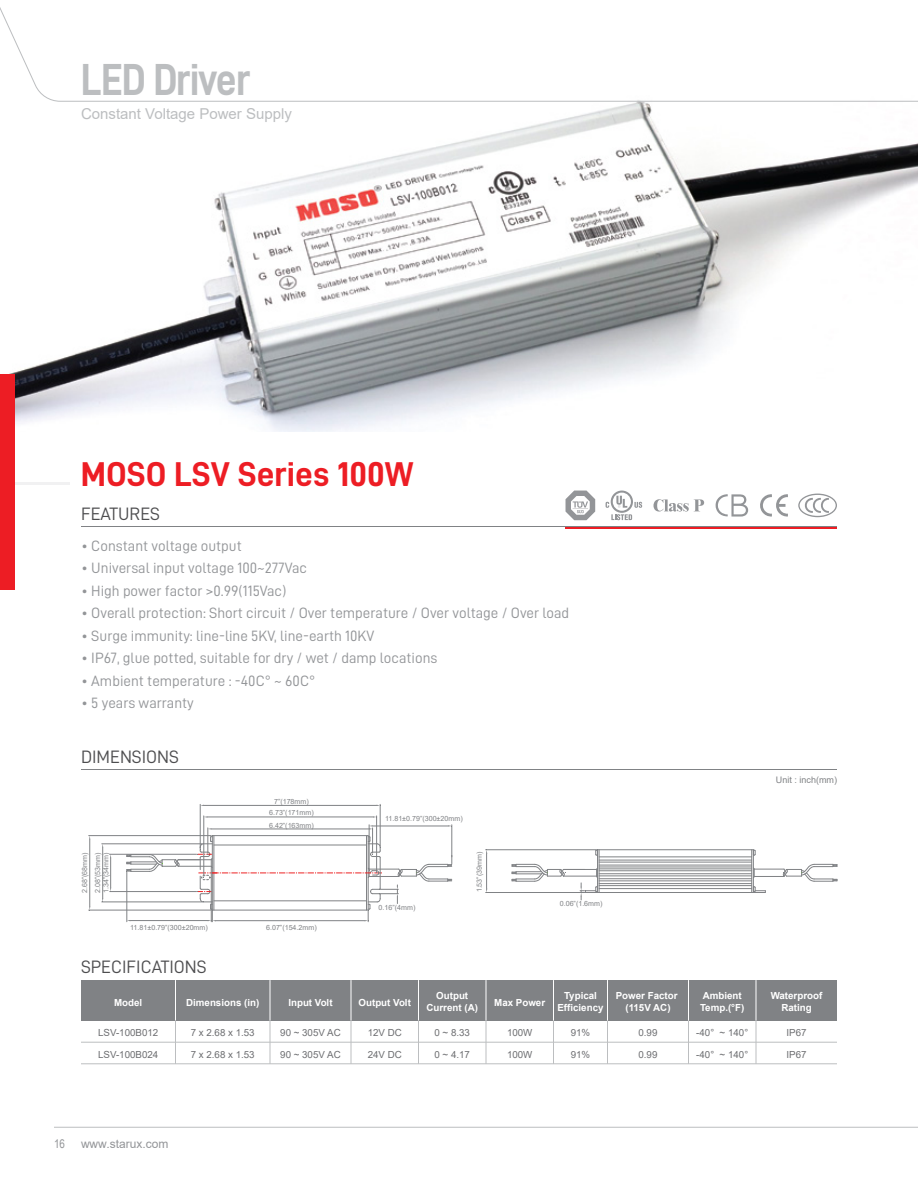
<style>
.page{position:relative;width:918px;height:1188px;background:#fff}
.page>*{position:absolute;margin:0;border:0;box-sizing:border-box;transform-origin:0 0}
.t1{font:45px "D DIN Bold";letter-spacing:-.02em;color:#bcbec0;scale:.9 1}
.t2{font:34.5px "D DIN Bold";color:#ed1d24}
.t3{font:18px "D DIN";color:#4d4d4f}
.t4{font:15px "D DIN";color:#939598}
.t5{font:15px "Arial";color:#bcbec0}
.t6{font:12px "Arial";color:#939598}
.t7{font:12px "Arial Narrow";color:#939598}
.t8{font:9.75px "Arial";color:#6d6e71}
.t9{font:700 9.75px/11.4px "Arial";color:#fff;text-align:center}
.t10{font:9px "Arial";color:#808285}
.t11{font:7.05px/12px "Arial";color:#808285;text-align:center}
</style>
<div class="page">
<hr style="left:54px;top:1127px;width:864px;height:1px;background:#bcbec0">
<img style="left:9px;top:102px;width:909px;height:330px">
<hr style="left:566px;top:526px;width:271px;height:3px;background:#ed1d24">
<hr style="left:81px;top:526px;width:756px;height:1px;background:#808285">
<hr style="left:0;top:482px;width:69px;height:3px;background:#f1f1f2">
<svg style="left:0;top:7px;width:918px;height:95px"></svg>
<div style="left:0;top:374px;width:15px;height:216px;background:#ed1d24"></div>
<div style="left:81px;top:980px;width:756px;height:41px;background:#808285"></div>
<hr style="left:486px;top:980px;width:1px;height:41px;background:#fff">
<hr style="left:756px;top:980px;width:1px;height:41px;background:#fff">
<hr style="left:175px;top:980px;width:1px;height:41px;background:#fff">
<hr style="left:270px;top:980px;width:1px;height:41px;background:#fff">
<hr style="left:351px;top:980px;width:1px;height:41px;background:#fff">
<hr style="left:418px;top:980px;width:1px;height:41px;background:#fff">
<hr style="left:81px;top:1042px;width:756px;height:1px;background:#bcbec0">
<hr style="left:81px;top:1064px;width:756px;height:1px;background:#bcbec0">
<svg style="left:486px;top:1021px;width:1px;height:43px"></svg>
<svg style="left:756px;top:1021px;width:1px;height:43px"></svg>
<svg style="left:175px;top:1021px;width:1px;height:43px"></svg>
<svg style="left:270px;top:1021px;width:1px;height:43px"></svg>
<svg style="left:351px;top:1021px;width:1px;height:43px"></svg>
<svg style="left:418px;top:1021px;width:1px;height:43px"></svg>
<svg style="left:553px;top:1021px;width:1px;height:43px"></svg>
<svg style="left:607px;top:1021px;width:1px;height:43px"></svg>
<svg style="left:688px;top:1021px;width:1px;height:43px"></svg>
<hr style="left:553px;top:980px;width:1px;height:41px;background:#fff">
<hr style="left:607px;top:980px;width:1px;height:41px;background:#fff">
<hr style="left:688px;top:980px;width:1px;height:41px;background:#fff">
<svg style="left:606px;top:490px;width:36px;height:30px"></svg>
<svg style="left:566px;top:491px;width:29px;height:29px"></svg>
<svg style="left:760px;top:494px;width:28px;height:23px"></svg>
<svg style="left:716px;top:494px;width:32px;height:23px"></svg>
<svg style="left:798px;top:494px;width:39px;height:23px"></svg>
<svg style="left:654px;top:499px;width:50px;height:13px"></svg>
<hr style="left:81px;top:769px;width:756px;height:1px;background:#808285">
<hr style="left:585px;top:892px;width:180px;height:1px;background:#808285">
<hr style="left:598px;top:849px;width:155px;height:1px;background:#808285">
<hr style="left:597px;top:850px;width:1px;height:43px;background:#808285">
<hr style="left:599px;top:850px;width:1px;height:43px;background:#808285">
<hr style="left:753px;top:850px;width:1px;height:41px;background:#808285">
<hr style="left:751px;top:850px;width:1px;height:43px;background:#808285">
<hr style="left:486px;top:892px;width:98px;height:1px;background:#808285">
<hr style="left:486px;top:849px;width:110px;height:1px;background:#808285">
<hr style="left:486px;top:854px;width:1px;height:35px;background:#808285">
<hr style="left:599px;top:888px;width:153px;height:1px;background:#808285">
<hr style="left:599px;top:885px;width:153px;height:1px;background:#808285">
<hr style="left:599px;top:883px;width:153px;height:1px;background:#808285">
<hr style="left:599px;top:881px;width:153px;height:1px;background:#808285">
<hr style="left:599px;top:878px;width:153px;height:1px;background:#808285">
<hr style="left:599px;top:876px;width:153px;height:1px;background:#808285">
<hr style="left:599px;top:873px;width:153px;height:1px;background:#808285">
<hr style="left:599px;top:871px;width:153px;height:1px;background:#808285">
<hr style="left:599px;top:869px;width:153px;height:1px;background:#808285">
<hr style="left:599px;top:867px;width:153px;height:1px;background:#808285">
<hr style="left:599px;top:865px;width:153px;height:1px;background:#808285">
<hr style="left:599px;top:862px;width:153px;height:1px;background:#808285">
<hr style="left:599px;top:860px;width:153px;height:1px;background:#808285">
<hr style="left:599px;top:857px;width:153px;height:1px;background:#808285">
<hr style="left:754px;top:869px;width:30px;height:1px;background:#808285">
<hr style="left:754px;top:876px;width:30px;height:1px;background:#808285">
<svg style="left:783px;top:864px;width:55px;height:18px"></svg>
<svg style="left:753px;top:886px;width:13px;height:7px"></svg>
<svg style="left:754px;top:850px;width:2px;height:6px"></svg>
<svg style="left:595px;top:850px;width:4px;height:6px"></svg>
<svg style="left:512px;top:864px;width:85px;height:36px"></svg>
<hr style="left:200px;top:804px;width:1px;height:44px;background:#808285">
<hr style="left:380px;top:804px;width:1px;height:42px;background:#808285">
<hr style="left:204px;top:805px;width:173px;height:1px;background:#808285">
<hr style="left:110px;top:854px;width:87px;height:1px;background:#808285">
<hr style="left:110px;top:891px;width:87px;height:1px;background:#808285">
<hr style="left:110px;top:858px;width:1px;height:30px;background:#808285">
<hr style="left:102px;top:844px;width:100px;height:1px;background:#808285">
<hr style="left:102px;top:902px;width:100px;height:1px;background:#808285">
<hr style="left:102px;top:848px;width:1px;height:50px;background:#808285">
<hr style="left:204px;top:816px;width:1px;height:60px;background:#808285">
<hr style="left:376px;top:816px;width:1px;height:56px;background:#808285">
<hr style="left:207px;top:817px;width:166px;height:1px;background:#808285">
<hr style="left:89px;top:835px;width:122px;height:1px;background:#808285">
<hr style="left:89px;top:910px;width:122px;height:1px;background:#808285">
<hr style="left:90px;top:840px;width:1px;height:66px;background:#808285">
<svg style="left:127px;top:825px;width:326px;height:97px"></svg>
<h1 class="t1" style="left:81px;top:54px;width:190px">LED Driver</h1>
<p class="t5" style="left:81px;top:103px;width:212px">Constant Voltage Power Supply</p>
<h2 class="t2" style="left:81px;top:455px;width:334px">MOSO LSV Series 100W</h2>
<p class="t3" style="left:81px;top:504px;width:81px">FEATURES</p>
<p class="t4" style="left:81px;top:538px;width:162px">• Constant voltage output</p>
<p class="t4" style="left:81px;top:560px;width:228px">• Universal input voltage 100~277Vac</p>
<p class="t4" style="left:81px;top:583px;width:207px">• High power factor &gt;0.99(115Vac)</p>
<p class="t4" style="left:81px;top:605px;width:490px">• Overall protection: Short circuit / Over temperature / Over voltage / Over load</p>
<p class="t4" style="left:81px;top:628px;width:295px">• Surge immunity: line-line 5KV, line-earth 10KV</p>
<p class="t4" style="left:81px;top:650px;width:358px">• IP67, glue potted, suitable for dry / wet / damp locations</p>
<p class="t4" style="left:81px;top:673px;width:236px">• Ambient temperature : -40C° ~ 60C°</p>
<p class="t4" style="left:81px;top:695px;width:114px">• 5 years warranty</p>
<p class="t3" style="left:81px;top:747px;width:100px">DIMENSIONS</p>
<p class="t11" style="left:78px;top:893px;width:42px;line-height:13px;text-align:left;rotate:-90deg">2.68”(68mm)<br>2.08”(53mm)</p>
<p class="t11" style="left:100px;top:893px;width:42px;rotate:-90deg">1.34”(34mm)</p>
<p class="t11" style="left:130px;top:921px;width:79px">11.81±0.79”(300±20mm)</p>
<p class="t11" style="left:269px;top:795px;width:46px">7”(178mm)<br>6.73”(171mm)<br>6.42”(163mm)</p>
<p class="t11" style="left:266px;top:921px;width:52px">6.07”(154.2mm)</p>
<p class="t11" style="left:385px;top:812px;width:79px">11.81±0.79”(300±20mm)</p>
<p class="t11" style="left:379px;top:902px;width:38px">0.16”(4mm)</p>
<p class="t11" style="left:473px;top:892px;width:42px;rotate:-90deg">1.53”(39mm)</p>
<p class="t11" style="left:560px;top:897px;width:44px">0.06”(1.6mm)</p>
<p class="t10" style="left:776px;top:774px;width:63px">Unit : inch(mm)</p>
<p class="t3" style="left:81px;top:957px;width:127px">SPECIFICATIONS</p>
<p class="t9" style="left:114px;top:997px;width:30px">Model</p>
<p class="t9" style="left:186px;top:997px;width:75px">Dimensions (in)</p>
<p class="t9" style="left:288px;top:997px;width:46px">Input Volt</p>
<p class="t9" style="left:359px;top:997px;width:54px">Output Volt</p>
<p class="t9" style="left:427px;top:990px;width:53px">Output<br>Current (A)</p>
<p class="t9" style="left:494px;top:997px;width:52px">Max Power</p>
<p class="t9" style="left:771px;top:990px;width:53px">Waterproof<br>Rating</p>
<p class="t8" style="left:98px;top:1026px;width:62px">LSV-100B012</p>
<p class="t8" style="left:191px;top:1026px;width:65px">7 x 2.68 x 1.53</p>
<p class="t8" style="left:280px;top:1026px;width:62px">90 ~ 305V AC</p>
<p class="t8" style="left:368px;top:1026px;width:36px">12V DC</p>
<p class="t8" style="left:434px;top:1026px;width:37px">0 ~ 8.33</p>
<p class="t8" style="left:507px;top:1026px;width:27px">100W</p>
<p class="t8" style="left:571px;top:1026px;width:21px">91%</p>
<p class="t8" style="left:639px;top:1026px;width:20px">0.99</p>
<p class="t8" style="left:696px;top:1026px;width:53px">-40° ~ 140°</p>
<p class="t8" style="left:786px;top:1026px;width:22px">IP67</p>
<p class="t8" style="left:98px;top:1048px;width:62px">LSV-100B024</p>
<p class="t8" style="left:191px;top:1048px;width:65px">7 x 2.68 x 1.53</p>
<p class="t8" style="left:280px;top:1048px;width:62px">90 ~ 305V AC</p>
<p class="t8" style="left:368px;top:1048px;width:36px">24V DC</p>
<p class="t8" style="left:434px;top:1048px;width:37px">0 ~ 4.17</p>
<p class="t8" style="left:507px;top:1048px;width:27px">100W</p>
<p class="t8" style="left:571px;top:1048px;width:21px">91%</p>
<p class="t8" style="left:639px;top:1048px;width:20px">0.99</p>
<p class="t8" style="left:696px;top:1048px;width:53px">-40° ~ 140°</p>
<p class="t8" style="left:786px;top:1048px;width:22px">IP67</p>
<p class="t9" style="left:557px;top:990px;width:48px">Typical<br>Efficiency</p>
<p class="t9" style="left:616px;top:990px;width:63px">Power Factor (115V AC)</p>
<p class="t9" style="left:700px;top:990px;width:46px;text-align:left">Ambient<br>Temp.(°F)</p>
<p class="t7" style="left:54px;top:1134px;width:12px">16</p>
<p class="t6" style="left:81px;top:1135px;width:89px">www.starux.com</p>
</div>
